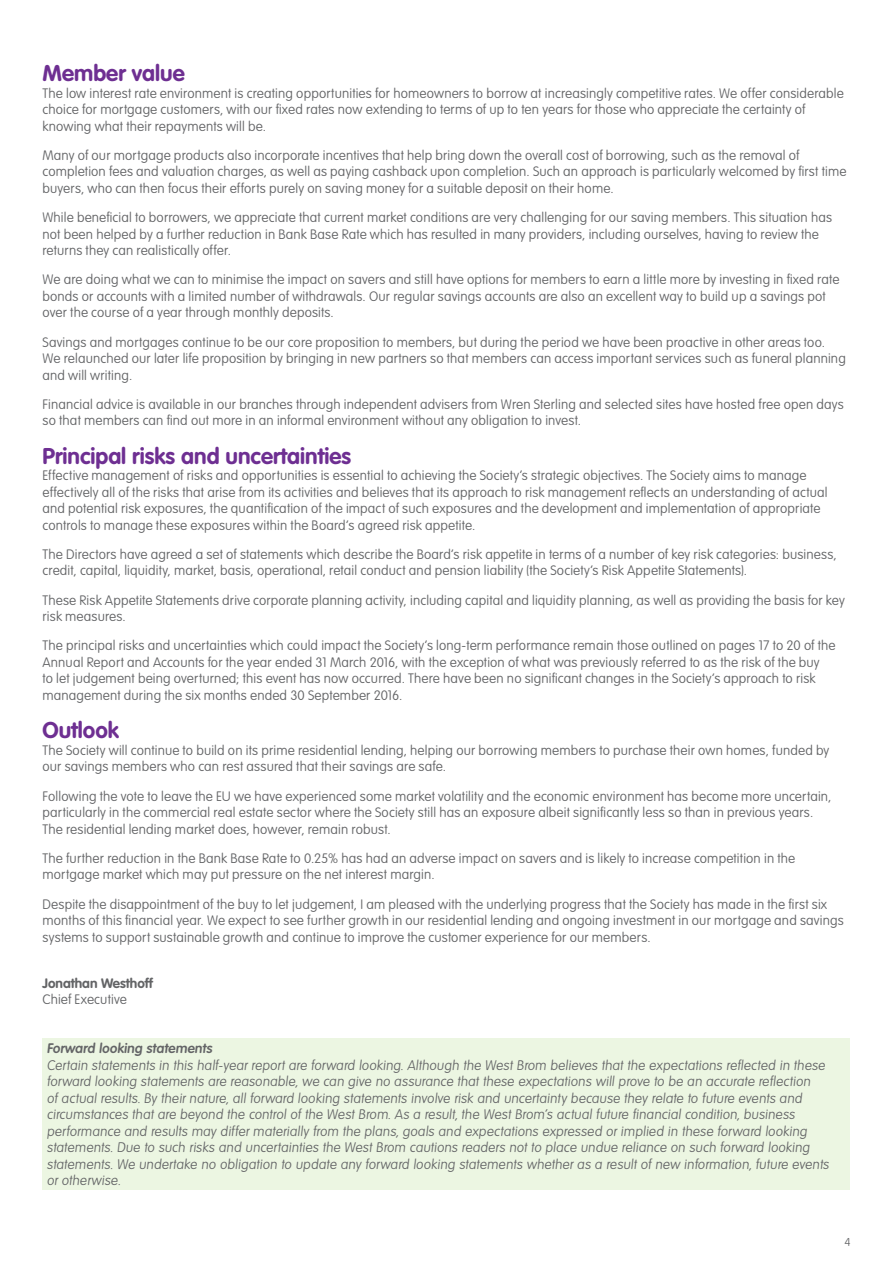
<style>
.page{position:relative;width:893px;height:1263px;background:#fff}
.page>*{position:absolute;margin:0;border:0;box-sizing:border-box;transform-origin:0 0}
.t1{font:700 22.5px "VAG Rounded Std";color:#6e2f92}
.t2{font:100 13.5px/16.5px "VAG Rounded Std";letter-spacing:.01em;color:#636466}
.t3{font:italic 300 13.5px/16.5px "Volkswagen Serial";letter-spacing:.01em;color:#636466}
.t4{font:italic 700 13.5px "Volkswagen Serial";color:#636466}
.t5{font:700 13.5px "VAG Rounded Std";color:#636466}
.t6{font:100 11.25px "VAG Rounded Std";color:#636466}
</style>
<div class="page">
<div style="left:43px;top:1038px;width:807px;height:151px;background:#ecf6e2"></div>
<h1 class="t1" style="left:43px;top:60px;width:144px">Member value</h1>
<p class="t2" style="left:43px;top:85px;width:803px">The low interest rate environment is creating opportunities for homeowners to borrow at increasingly competitive rates. We offer considerable choice for mortgage customers, with our fixed rates now extending to terms of up to ten years for those who appreciate the certainty of knowing what their repayments will be.</p>
<p class="t2" style="left:43px;top:147px;width:805px">Many of our mortgage products also incorporate incentives that help bring down the overall cost of borrowing, such as the removal of completion fees and valuation charges, as well as paying cashback upon completion. Such an approach is particularly welcomed by first time buyers, who can then focus their efforts purely on saving money for a suitable deposit on their home.</p>
<p class="t2" style="left:43px;top:210px;width:791px">While beneficial to borrowers, we appreciate that current market conditions are very challenging for our saving members. This situation has not been helped by a further reduction in Bank Base Rate which has resulted in many providers, including ourselves, having to review the returns they can realistically offer.</p>
<p class="t2" style="left:43px;top:272px;width:798px">We are doing what we can to minimise the impact on savers and still have options for members to earn a little more by investing in fixed rate bonds or accounts with a limited number of withdrawals. Our regular savings accounts are also an excellent way to build up a savings pot over the course of a year through monthly deposits.</p>
<p class="t2" style="left:43px;top:334px;width:805px">Savings and mortgages continue to be our core proposition to members, but during the period we have been proactive in other areas too.<br>We relaunched our later life proposition by bringing in new partners so that members can access important services such as funeral planning and will writing.</p>
<p class="t2" style="left:43px;top:396px;width:803px">Financial advice is available in our branches through independent advisers from Wren Sterling and selected sites have hosted free open days so that members can find out more in an informal environment without any obligation to invest.</p>
<h1 class="t1" style="left:43px;top:443px;width:310px">Principal risks and uncertainties</h1>
<p class="t2" style="left:43px;top:468px;width:787px">Effective management of risks and opportunities is essential to achieving the Society’s strategic objectives. The Society aims to manage effectively all of the risks that arise from its activities and believes that its approach to risk management reflects an understanding of actual and potential risk exposures, the quantification of the impact of such exposures and the development and implementation of appropriate controls to manage these exposures within the Board’s agreed risk appetite.</p>
<p class="t2" style="left:43px;top:546px;width:796px">The Directors have agreed a set of statements which describe the Board’s risk appetite in terms of a number of key risk categories: business, credit, capital, liquidity, market, basis, operational, retail conduct and pension liability (the Society’s Risk Appetite Statements).</p>
<p class="t2" style="left:43px;top:592px;width:804px">These Risk Appetite Statements drive corporate planning activity, including capital and liquidity planning, as well as providing the basis for key risk measures.</p>
<p class="t2" style="left:43px;top:638px;width:795px">The principal risks and uncertainties which could impact the Society’s long-term performance remain those outlined on pages 17 to 20 of the Annual Report and Accounts for the year ended 31 March 2016, with the exception of what was previously referred to as the risk of the buy<br>to let judgement being overturned; this event has now occurred. There have been no significant changes in the Society’s approach to risk management during the six months ended 30 September 2016.</p>
<h1 class="t1" style="left:43px;top:717px;width:78px">Outlook</h1>
<p class="t2" style="left:43px;top:742px;width:788px">The Society will continue to build on its prime residential lending, helping our borrowing members to purchase their own homes, funded by our savings members who can rest assured that their savings are safe.</p>
<p class="t2" style="left:43px;top:788px;width:790px">Following the vote to leave the EU we have experienced some market volatility and the economic environment has become more uncertain, particularly in the commercial real estate sector where the Society still has an exposure albeit significantly less so than in previous years.<br>The residential lending market does, however, remain robust.</p>
<p class="t2" style="left:43px;top:850px;width:754px">The further reduction in the Bank Base Rate to 0.25% has had an adverse impact on savers and is likely to increase competition in the mortgage market which may put pressure on the net interest margin.</p>
<p class="t2" style="left:43px;top:896px;width:803px">Despite the disappointment of the buy to let judgement, I am pleased with the underlying progress that the Society has made in the first six months of this financial year. We expect to see further growth in our residential lending and ongoing investment in our mortgage and savings systems to support sustainable growth and continue to improve the customer experience for our members.</p>
<p class="t5" style="left:43px;top:975px;width:112px">Jonathan Westhoff</p>
<p class="t2" style="left:43px;top:992px;width:86px">Chief Executive</p>
<p class="t4" style="left:47px;top:1040px;width:167px">Forward looking statements</p>
<p class="t3" style="left:47px;top:1057px;width:784px">Certain statements in this half-year report are forward looking. Although the West Brom believes that the expectations reflected in these forward looking statements are reasonable, we can give no assurance that these expectations will prove to be an accurate reflection<br>of actual results. By their nature, all forward looking statements involve risk and uncertainty because they relate to future events and circumstances that are beyond the control of the West Brom. As a result, the West Brom’s actual future financial condition, business performance and results may differ materially from the plans, goals and expectations expressed or implied in these forward looking statements. Due to such risks and uncertainties the West Brom cautions readers not to place undue reliance on such forward looking statements. We undertake no obligation to update any forward looking statements whether as a result of new information, future events or otherwise.</p>
<p class="t6" style="left:844px;top:1236px;width:8px">4</p>
</div>
